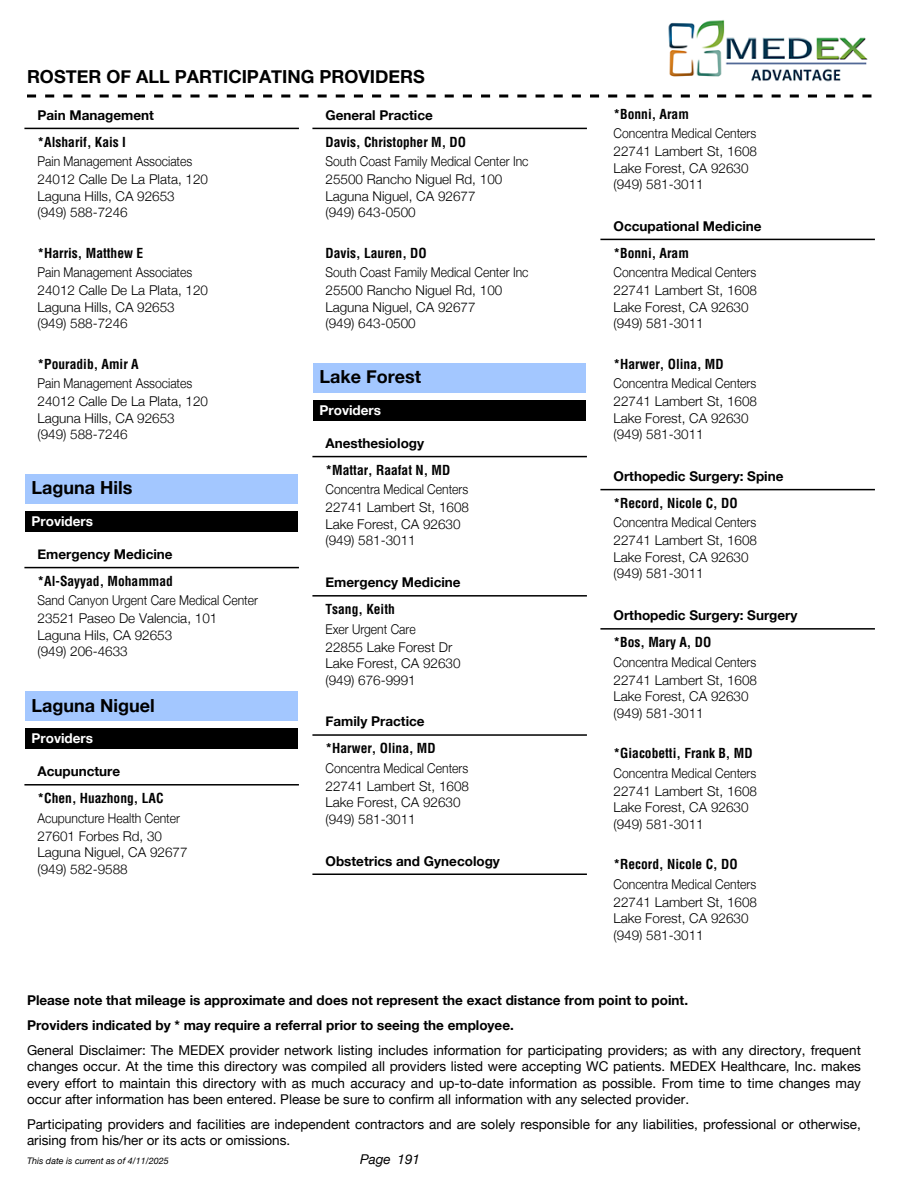
<style>
.page{position:relative;width:918px;height:1188px;background:#fff}
.page>*{position:absolute;margin:0;border:0;box-sizing:border-box;transform-origin:0 0}
.t1{font:700 18px "Helvetica Neue";color:#000}
.t2{font:300 13.5px/16.5px "Helvetica Neue";color:#000}
.t3{font:13.5px/16.5px "Helvetica Neue";color:#000;text-align:justify}
.t4{font:300 13.5px "Helvetica Neue";color:#000;scale:.9 1}
.t5{font:700 13.5px/24.8px "Helvetica Neue";color:#000}
.t6{font:700 condensed 13.5px "Helvetica";color:#000}
.t7{font:700 13.5px "Helvetica Neue";color:#fff}
.t8{font:italic 13.5px "Helvetica Neue";color:#000}
.t9{font:italic 9px "Helvetica Neue";color:#000}
</style>
<div class="page">
<svg style="left:27px;top:94px;width:845px;height:4px"></svg>
<img style="left:668px;top:20px;width:200px;height:62px">
<hr style="left:24px;top:128px;width:275px;height:1px;background:#000">
<div style="left:26px;top:511px;width:272px;height:21px;background:#000"></div>
<div style="left:26px;top:474px;width:272px;height:30px;background:#a3c7ff"></div>
<hr style="left:24px;top:567px;width:275px;height:1px;background:#000">
<div style="left:26px;top:728px;width:272px;height:21px;background:#000"></div>
<div style="left:26px;top:691px;width:272px;height:30px;background:#a3c7ff"></div>
<hr style="left:24px;top:784px;width:275px;height:2px;background:#000">
<hr style="left:312px;top:128px;width:275px;height:1px;background:#000">
<div style="left:314px;top:400px;width:272px;height:21px;background:#000"></div>
<div style="left:314px;top:363px;width:272px;height:30px;background:#a3c7ff"></div>
<hr style="left:312px;top:456px;width:275px;height:1px;background:#000">
<hr style="left:312px;top:595px;width:275px;height:2px;background:#000">
<hr style="left:312px;top:734px;width:275px;height:2px;background:#000">
<hr style="left:312px;top:874px;width:275px;height:1px;background:#000">
<hr style="left:600px;top:239px;width:275px;height:1px;background:#000">
<hr style="left:600px;top:489px;width:275px;height:1px;background:#000">
<hr style="left:600px;top:628px;width:275px;height:2px;background:#000">
<h1 class="t1" style="left:27px;top:65px;width:399px">ROSTER OF ALL PARTICIPATING PROVIDERS</h1>
<p class="t5" style="left:38px;top:102px;width:118px">Pain Management</p>
<p class="t6" style="left:38px;top:136px;width:90px">*Alsharif, Kais I</p>
<p class="t2" style="left:38px;top:171px;width:172px">24012 Calle De La Plata, 120<br>Laguna Hills, CA 92653</p>
<p class="t5" style="left:326px;top:102px;width:109px">General Practice</p>
<p class="t6" style="left:326px;top:136px;width:142px">Davis, Christopher M, DO</p>
<p class="t2" style="left:326px;top:171px;width:178px">25500 Rancho Niguel Rd, 100<br>Laguna Niguel, CA 92677</p>
<p class="t4" style="left:326px;top:153px;width:227px">South Coast Family Medical Center Inc</p>
<p class="t2" style="left:326px;top:204px;width:92px">(949) 643-0500</p>
<p class="t6" style="left:326px;top:247px;width:103px">Davis, Lauren, DO</p>
<p class="t2" style="left:326px;top:282px;width:178px">25500 Rancho Niguel Rd, 100<br>Laguna Niguel, CA 92677</p>
<p class="t4" style="left:38px;top:153px;width:174px">Pain Management Associates</p>
<p class="t2" style="left:38px;top:204px;width:92px">(949) 588-7246</p>
<p class="t6" style="left:38px;top:247px;width:107px">*Harris, Matthew E</p>
<p class="t2" style="left:38px;top:282px;width:172px">24012 Calle De La Plata, 120<br>Laguna Hills, CA 92653</p>
<p class="t4" style="left:326px;top:264px;width:227px">South Coast Family Medical Center Inc</p>
<p class="t2" style="left:326px;top:315px;width:92px">(949) 643-0500</p>
<h1 class="t1" style="left:320px;top:366px;width:103px">Lake Forest</h1>
<p class="t7" style="left:320px;top:402px;width:63px">Providers</p>
<p class="t5" style="left:326px;top:430px;width:100px">Anesthesiology</p>
<p class="t6" style="left:326px;top:464px;width:126px">*Mattar, Raafat N, MD</p>
<p class="t2" style="left:326px;top:499px;width:145px">22741 Lambert St, 1608<br>Lake Forest, CA 92630</p>
<p class="t4" style="left:38px;top:264px;width:174px">Pain Management Associates</p>
<p class="t2" style="left:38px;top:315px;width:92px">(949) 588-7246</p>
<p class="t6" style="left:38px;top:358px;width:103px">*Pouradib, Amir A</p>
<p class="t2" style="left:38px;top:393px;width:172px">24012 Calle De La Plata, 120<br>Laguna Hills, CA 92653</p>
<p class="t4" style="left:38px;top:375px;width:174px">Pain Management Associates</p>
<p class="t2" style="left:38px;top:426px;width:92px">(949) 588-7246</p>
<h1 class="t1" style="left:32px;top:477px;width:102px">Laguna Hils</h1>
<p class="t7" style="left:32px;top:513px;width:63px">Providers</p>
<p class="t5" style="left:38px;top:541px;width:137px">Emergency Medicine</p>
<p class="t6" style="left:38px;top:575px;width:137px">*Al-Sayyad, Mohammad</p>
<p class="t2" style="left:38px;top:610px;width:181px">23521 Paseo De Valencia, 101<br>Laguna Hils, CA 92653</p>
<p class="t4" style="left:326px;top:481px;width:160px">Concentra Medical Centers</p>
<p class="t2" style="left:326px;top:532px;width:92px">(949) 581-3011</p>
<p class="t5" style="left:326px;top:570px;width:137px">Emergency Medicine</p>
<p class="t6" style="left:326px;top:603px;width:71px">Tsang, Keith</p>
<p class="t2" style="left:326px;top:638px;width:137px">22855 Lake Forest Dr<br>Lake Forest, CA 92630</p>
<p class="t4" style="left:38px;top:592px;width:246px">Sand Canyon Urgent Care Medical Center</p>
<p class="t2" style="left:38px;top:643px;width:92px">(949) 206-4633</p>
<h1 class="t1" style="left:32px;top:694px;width:125px">Laguna Niguel</h1>
<p class="t7" style="left:32px;top:730px;width:63px">Providers</p>
<p class="t5" style="left:38px;top:759px;width:84px">Acupuncture</p>
<p class="t6" style="left:38px;top:792px;width:128px">*Chen, Huazhong, LAC</p>
<p class="t2" style="left:38px;top:827px;width:152px">27601 Forbes Rd, 30<br>Laguna Niguel, CA 92677</p>
<p class="t4" style="left:326px;top:621px;width:102px">Exer Urgent Care</p>
<p class="t2" style="left:326px;top:671px;width:92px">(949) 676-9991</p>
<p class="t5" style="left:326px;top:709px;width:101px">Family Practice</p>
<p class="t6" style="left:326px;top:743px;width:112px">*Harwer, Olina, MD</p>
<p class="t2" style="left:326px;top:778px;width:145px">22741 Lambert St, 1608<br>Lake Forest, CA 92630</p>
<p class="t4" style="left:326px;top:760px;width:160px">Concentra Medical Centers</p>
<p class="t4" style="left:38px;top:810px;width:160px">Acupuncture Health Center</p>
<p class="t2" style="left:38px;top:860px;width:92px">(949) 582-9588</p>
<p class="t2" style="left:326px;top:811px;width:92px">(949) 581-3011</p>
<p class="t5" style="left:326px;top:848px;width:176px">Obstetrics and Gynecology</p>
<p class="t6" style="left:614px;top:108px;width:77px">*Bonni, Aram</p>
<p class="t2" style="left:614px;top:143px;width:145px">22741 Lambert St, 1608<br>Lake Forest, CA 92630</p>
<p class="t4" style="left:614px;top:125px;width:160px">Concentra Medical Centers</p>
<p class="t2" style="left:614px;top:176px;width:92px">(949) 581-3011</p>
<p class="t5" style="left:614px;top:213px;width:150px">Occupational Medicine</p>
<p class="t6" style="left:614px;top:247px;width:77px">*Bonni, Aram</p>
<p class="t2" style="left:614px;top:282px;width:145px">22741 Lambert St, 1608<br>Lake Forest, CA 92630</p>
<p class="t4" style="left:614px;top:264px;width:160px">Concentra Medical Centers</p>
<p class="t2" style="left:614px;top:315px;width:92px">(949) 581-3011</p>
<p class="t6" style="left:614px;top:358px;width:112px">*Harwer, Olina, MD</p>
<p class="t2" style="left:614px;top:393px;width:145px">22741 Lambert St, 1608<br>Lake Forest, CA 92630</p>
<p class="t4" style="left:614px;top:375px;width:160px">Concentra Medical Centers</p>
<p class="t2" style="left:614px;top:426px;width:92px">(949) 581-3011</p>
<p class="t5" style="left:614px;top:463px;width:172px">Orthopedic Surgery: Spine</p>
<p class="t6" style="left:614px;top:497px;width:126px">*Record, Nicole C, DO</p>
<p class="t2" style="left:614px;top:532px;width:145px">22741 Lambert St, 1608<br>Lake Forest, CA 92630</p>
<p class="t4" style="left:614px;top:514px;width:160px">Concentra Medical Centers</p>
<p class="t2" style="left:614px;top:565px;width:92px">(949) 581-3011</p>
<p class="t5" style="left:614px;top:603px;width:186px">Orthopedic Surgery: Surgery</p>
<p class="t6" style="left:614px;top:636px;width:99px">*Bos, Mary A, DO</p>
<p class="t2" style="left:614px;top:671px;width:145px">22741 Lambert St, 1608<br>Lake Forest, CA 92630</p>
<p class="t4" style="left:614px;top:654px;width:160px">Concentra Medical Centers</p>
<p class="t2" style="left:614px;top:704px;width:92px">(949) 581-3011</p>
<p class="t6" style="left:614px;top:747px;width:141px">*Giacobetti, Frank B, MD</p>
<p class="t2" style="left:614px;top:782px;width:145px">22741 Lambert St, 1608<br>Lake Forest, CA 92630</p>
<p class="t4" style="left:614px;top:765px;width:160px">Concentra Medical Centers</p>
<p class="t2" style="left:614px;top:815px;width:92px">(949) 581-3011</p>
<p class="t6" style="left:614px;top:858px;width:126px">*Record, Nicole C, DO</p>
<p class="t2" style="left:614px;top:893px;width:145px">22741 Lambert St, 1608<br>Lake Forest, CA 92630</p>
<p class="t4" style="left:614px;top:876px;width:160px">Concentra Medical Centers</p>
<p class="t2" style="left:614px;top:926px;width:92px">(949) 581-3011</p>
<p class="t5" style="left:27px;top:988px;width:663px">Please note that mileage is approximate and does not represent the exact distance from point to point.<br>Providers indicated by * may require a referral prior to seeing the employee.</p>
<p class="t3" style="left:27px;top:1041px;width:835px">General Disclaimer: The MEDEX provider network listing includes information for participating providers; as with any directory, frequent changes occur. At the time this directory was compiled all providers listed were accepting WC patients. MEDEX Healthcare, Inc. makes every effort to maintain this directory with as much accuracy and up-to-date information as possible. From time to time changes may occur after information has been entered. Please be sure to confirm all information with any selected provider.</p>
<p class="t3" style="left:27px;top:1116px;width:835px">Participating providers and facilities are independent contractors and are solely responsible for any liabilities, professional or otherwise, arising from his/her or its acts or omissions.</p>
<p class="t9" style="left:27px;top:1155px;width:143px">This date is current as of 4/11/2025</p>
<p class="t8" style="left:360px;top:1151px;width:62px">Page 191</p>
</div>
